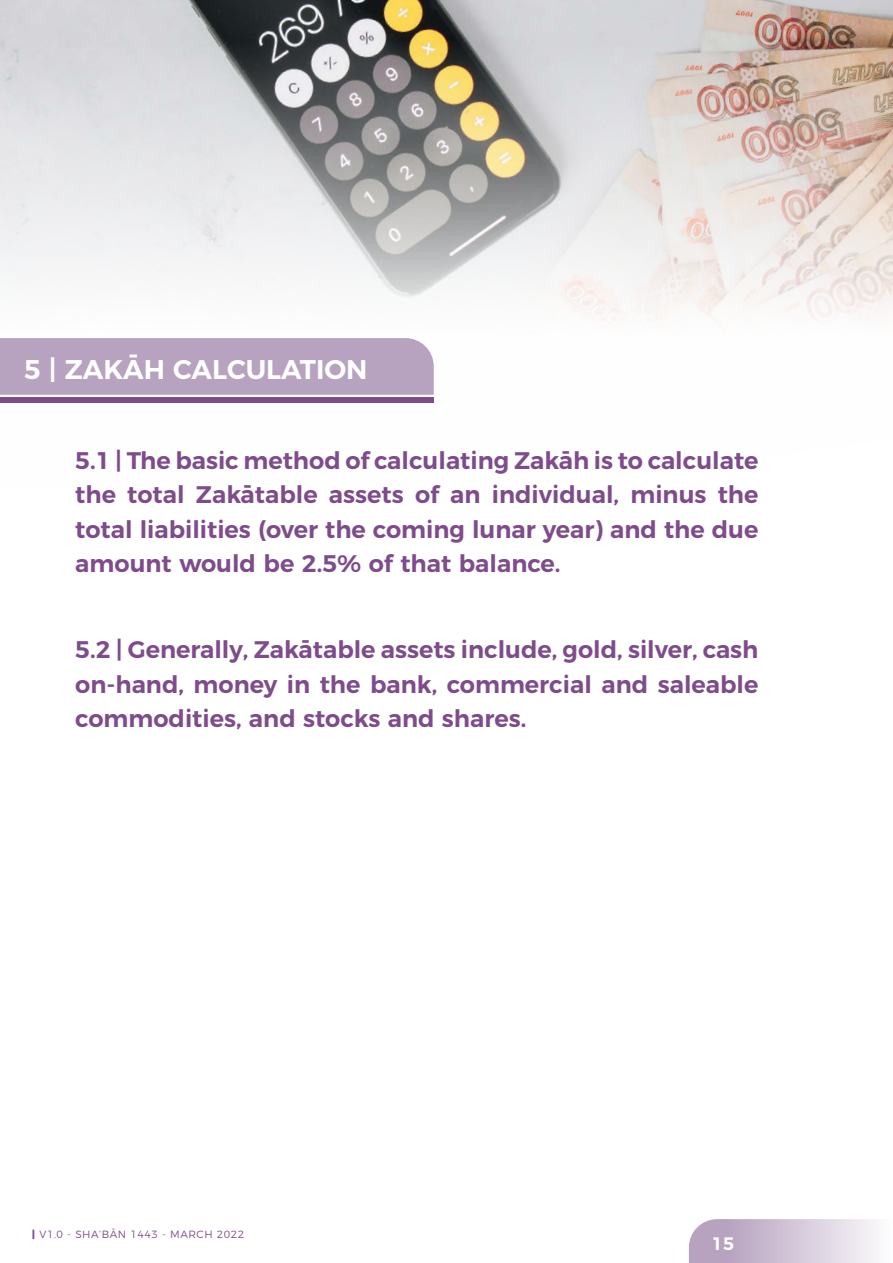
<style>
.page{position:relative;width:893px;height:1263px;background:#fff}
.page>*{position:absolute;margin:0;border:0;box-sizing:border-box;transform-origin:0 0}
.t1{font:600 27px "Montserrat";color:#fff}
.t2{font:600 24px/34.5px "Montserrat";color:#7f4c8b;text-align:justify}
.t3{font:600 18px "Montserrat";color:#fff}
.t4{font:300 10.5px "Montserrat";letter-spacing:.05em;color:#7f4c8b}
.s1{font-weight:900}
</style>
<div class="page">
<svg style="left:689px;top:1219px;width:187px;height:44px"></svg>
<img style="left:0;top:0;width:893px;height:398px">
<div style="left:0;top:338px;width:434px;height:57px;background:#b7a2c0"></div>
<div style="left:0;top:398px;width:434px;height:5px;background:#7f4c8b"></div>
<p class="t1" style="left:24px;top:348px;width:345px">5 | ZAKĀH CALCULATION</p>
<p class="t2" style="left:75px;top:441px;width:685px">5.1 | The basic method of calculating Zakāh is to calculate the total Zakātable assets of an individual, minus the total liabilities (over the coming lunar year) and the due amount would be 2.5% of that balance.</p>
<p class="t2" style="left:75px;top:630px;width:685px">5.2 | Generally, Zakātable assets include, gold, silver, cash on-hand, money in the bank, commercial and saleable commodities, and stocks and shares.</p>
<p class="t4" style="left:32px;top:1226px;width:214px"><span class="s1">|</span> V1.0 - SHA’BĀN 1443 - MARCH 2022</p>
<p class="t3" style="left:712px;top:1229px;width:24px">15</p>
</div>
